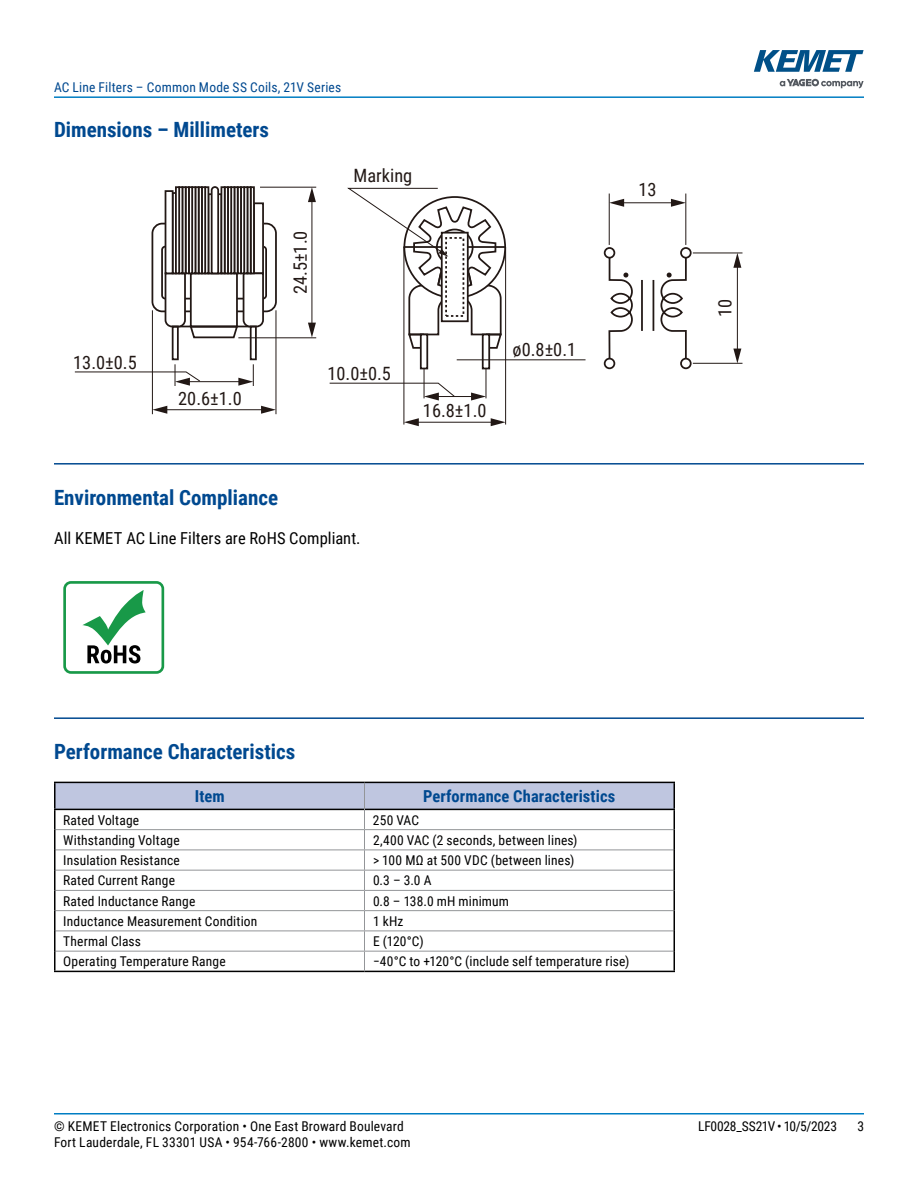
<style>
.page{position:relative;width:918px;height:1188px;background:#fff}
.page>*{position:absolute;margin:0;border:0;box-sizing:border-box;transform-origin:0 0}
.t1{font:700 21px "Roboto Condensed";color:#004990}
.t2{font:18.3px "Roboto Condensed";color:#221815}
.t3{font:16.5px "Roboto Condensed";letter-spacing:.005em;color:#000}
.t4{font:700 16.5px "Roboto Condensed";letter-spacing:.005em;color:#004990}
.t5{font:13.5px "Roboto Condensed";letter-spacing:.015em;color:#000}
.t6{font:13.5px "Roboto Condensed";letter-spacing:.015em;color:#004990}
.t7{font:13.5px "Roboto Condensed";letter-spacing:-.02em;color:#000}
</style>
<div class="page">
<hr style="left:54px;top:1113px;width:810px;height:2px;background:#007dc3">
<hr style="left:54px;top:96px;width:810px;height:2px;background:#007dc3">
<svg style="left:780px;top:79px;width:84px;height:9px"></svg>
<svg style="left:754px;top:50px;width:110px;height:22px"></svg>
<hr style="left:54px;top:463px;width:810px;height:2px;background:#004990">
<hr style="left:54px;top:717px;width:810px;height:2px;background:#004990">
<hr style="left:404px;top:246px;width:101px;height:2px;background:#221815">
<div style="left:152px;top:223px;width:125px;height:89px;border:2px solid #221815;border-radius:10px"></div>
<div style="left:161px;top:246px;width:106px;height:53px;border:2px solid #221815;border-radius:3px"></div>
<svg style="left:164px;top:186px;width:101px;height:154px"></svg>
<div style="left:250px;top:186px;width:5px;height:88px;border:2px solid #221815"></div>
<div style="left:247px;top:186px;width:5px;height:88px;border:2px solid #221815"></div>
<div style="left:243px;top:186px;width:5px;height:88px;border:2px solid #221815"></div>
<div style="left:240px;top:186px;width:5px;height:88px;border:2px solid #221815"></div>
<div style="left:237px;top:186px;width:5px;height:88px;border:2px solid #221815"></div>
<div style="left:234px;top:186px;width:5px;height:88px;border:2px solid #221815"></div>
<div style="left:230px;top:186px;width:5px;height:88px;border:2px solid #221815"></div>
<div style="left:227px;top:186px;width:5px;height:88px;border:2px solid #221815"></div>
<div style="left:224px;top:186px;width:5px;height:88px;border:2px solid #221815"></div>
<div style="left:221px;top:186px;width:5px;height:88px;border:2px solid #221815"></div>
<div style="left:204px;top:186px;width:5px;height:88px;border:2px solid #221815"></div>
<div style="left:166px;top:191px;width:7px;height:82px;background:#fff"></div>
<div style="left:165px;top:190px;width:9px;height:84px;border:2px solid #221815"></div>
<div style="left:172px;top:326px;width:7px;height:34px;border:2px solid #221815"></div>
<div style="left:250px;top:326px;width:7px;height:34px;border:2px solid #221815"></div>
<div style="left:201px;top:186px;width:5px;height:88px;border:2px solid #221815"></div>
<div style="left:198px;top:186px;width:5px;height:88px;border:2px solid #221815"></div>
<div style="left:195px;top:186px;width:5px;height:88px;border:2px solid #221815"></div>
<div style="left:191px;top:186px;width:5px;height:88px;border:2px solid #221815"></div>
<div style="left:188px;top:186px;width:5px;height:88px;border:2px solid #221815"></div>
<div style="left:185px;top:186px;width:5px;height:88px;border:2px solid #221815"></div>
<div style="left:182px;top:186px;width:5px;height:88px;border:2px solid #221815"></div>
<div style="left:178px;top:186px;width:5px;height:88px;border:2px solid #221815"></div>
<div style="left:175px;top:186px;width:5px;height:88px;border:2px solid #221815"></div>
<div style="left:420px;top:334px;width:8px;height:35px;border:2px solid #221815"></div>
<div style="left:482px;top:334px;width:8px;height:35px;border:2px solid #221815"></div>
<hr style="left:693px;top:252px;width:49px;height:1px;background:#221815">
<hr style="left:693px;top:363px;width:49px;height:1px;background:#221815">
<hr style="left:737px;top:265px;width:1px;height:86px;background:#221815">
<svg style="left:733px;top:349px;width:8px;height:14px"></svg>
<svg style="left:733px;top:253px;width:8px;height:15px"></svg>
<hr style="left:609px;top:194px;width:1px;height:51px;background:#221815">
<hr style="left:621px;top:202px;width:53px;height:1px;background:#221815">
<svg style="left:609px;top:199px;width:15px;height:8px"></svg>
<svg style="left:671px;top:199px;width:14px;height:8px"></svg>
<hr style="left:685px;top:194px;width:1px;height:51px;background:#221815">
<hr style="left:457px;top:359px;width:129px;height:1px;background:#221815">
<svg style="left:347px;top:187px;width:156px;height:163px"></svg>
<hr style="left:152px;top:310px;width:1px;height:104px;background:#221815">
<hr style="left:276px;top:310px;width:1px;height:104px;background:#221815">
<hr style="left:238px;top:337px;width:78px;height:1px;background:#221815">
<hr style="left:260px;top:187px;width:56px;height:1px;background:#221815">
<hr style="left:165px;top:409px;width:99px;height:1px;background:#221815">
<svg style="left:152px;top:406px;width:15px;height:8px"></svg>
<svg style="left:261px;top:406px;width:15px;height:8px"></svg>
<hr style="left:187px;top:381px;width:54px;height:1px;background:#221815">
<svg style="left:238px;top:364px;width:16px;height:22px"></svg>
<hr style="left:311px;top:199px;width:1px;height:126px;background:#221815">
<svg style="left:308px;top:323px;width:8px;height:15px"></svg>
<svg style="left:308px;top:187px;width:8px;height:15px"></svg>
<svg style="left:74px;top:364px;width:127px;height:22px"></svg>
<hr style="left:505px;top:247px;width:1px;height:178px;background:#221815">
<hr style="left:403px;top:247px;width:1px;height:178px;background:#221815">
<hr style="left:424px;top:368px;width:1px;height:30px;background:#221815">
<hr style="left:486px;top:368px;width:1px;height:30px;background:#221815">
<hr style="left:436px;top:396px;width:38px;height:1px;background:#221815">
<svg style="left:471px;top:393px;width:15px;height:8px"></svg>
<hr style="left:416px;top:422px;width:77px;height:1px;background:#221815">
<svg style="left:404px;top:418px;width:15px;height:8px"></svg>
<svg style="left:491px;top:418px;width:15px;height:8px"></svg>
<svg style="left:329px;top:382px;width:126px;height:19px"></svg>
<div style="left:604px;top:247px;width:11px;height:12px;border:2px solid #221815;border-radius:50%"></div>
<div style="left:604px;top:358px;width:11px;height:11px;border:2px solid #221815;border-radius:50%"></div>
<svg style="left:608px;top:256px;width:25px;height:104px"></svg>
<div style="left:680px;top:247px;width:12px;height:12px;border:2px solid #221815;border-radius:50%"></div>
<div style="left:680px;top:358px;width:12px;height:11px;border:2px solid #221815;border-radius:50%"></div>
<svg style="left:660px;top:256px;width:28px;height:104px"></svg>
<hr style="left:641px;top:280px;width:2px;height:51px;background:#221815">
<hr style="left:653px;top:280px;width:1px;height:51px;background:#221815">
<div style="left:63px;top:581px;width:101px;height:93px;border:3px solid #189948;border-radius:6px"></div>
<svg style="left:82px;top:590px;width:64px;height:74px"></svg>
<hr style="left:54px;top:809px;width:310px;height:1px;background:#000">
<hr style="left:54px;top:782px;width:310px;height:1px;background:#000">
<hr style="left:54px;top:783px;width:2px;height:26px;background:#000">
<hr style="left:54px;top:810px;width:2px;height:20px;background:#000">
<hr style="left:54px;top:830px;width:2px;height:20px;background:#000">
<hr style="left:54px;top:850px;width:2px;height:20px;background:#000">
<hr style="left:54px;top:870px;width:2px;height:20px;background:#000">
<hr style="left:54px;top:890px;width:2px;height:21px;background:#000">
<hr style="left:54px;top:911px;width:2px;height:20px;background:#000">
<hr style="left:54px;top:931px;width:2px;height:20px;background:#000">
<hr style="left:54px;top:951px;width:2px;height:20px;background:#000">
<hr style="left:54px;top:971px;width:310px;height:1px;background:#000">
<hr style="left:364px;top:971px;width:311px;height:1px;background:#000">
<svg style="left:55px;top:782px;width:620px;height:189px"></svg>
<p class="t6" style="left:54px;top:78px;width:289px">AC Line Filters – Common Mode SS Coils, 21V Series</p>
<h1 class="t1" style="left:54px;top:115px;width:217px">Dimensions – Millimeters</h1>
<h2 class="t2" style="left:354px;top:163px;width:60px">Marking</h2>
<h2 class="t2" style="left:287px;top:294px;width:65px;rotate:-90deg">24.5±1.0</h2>
<h2 class="t2" style="left:73px;top:350px;width:65px">13.0±0.5</h2>
<h2 class="t2" style="left:178px;top:386px;width:65px">20.6±1.0</h2>
<h2 class="t2" style="left:327px;top:361px;width:65px">10.0±0.5</h2>
<h2 class="t2" style="left:423px;top:398px;width:65px">16.8±1.0</h2>
<h2 class="t2" style="left:513px;top:336px;width:65px">ø0.8±0.1</h2>
<h1 class="t1" style="left:54px;top:483px;width:226px">Environmental Compliance</h1>
<p class="t3" style="left:54px;top:527px;width:308px">All KEMET AC Line Filters are RoHS Compliant.</p>
<h2 class="t2" style="left:638px;top:177px;width:20px">13</h2>
<h2 class="t2" style="left:712px;top:317px;width:20px;rotate:-90deg">10</h2>
<h1 class="t1" style="left:54px;top:737px;width:243px">Performance Characteristics</h1>
<p class="t4" style="left:195px;top:785px;width:31px">Item</p>
<p class="t4" style="left:423px;top:785px;width:194px">Performance Characteristics</p>
<p class="t5" style="left:63px;top:810px;width:77px">Rated Voltage</p>
<p class="t5" style="left:373px;top:810px;width:48px">250 VAC</p>
<p class="t5" style="left:63px;top:831px;width:118px">Withstanding Voltage</p>
<p class="t5" style="left:373px;top:831px;width:206px">2,400 VAC (2 seconds, between lines)</p>
<p class="t5" style="left:63px;top:851px;width:118px">Insulation Resistance</p>
<p class="t5" style="left:373px;top:851px;width:203px">&gt; 100 MΩ at 500 VDC (between lines)</p>
<p class="t5" style="left:63px;top:871px;width:113px">Rated Current Range</p>
<p class="t5" style="left:373px;top:871px;width:60px">0.3 – 3.0 A</p>
<p class="t5" style="left:63px;top:891px;width:134px">Rated Inductance Range</p>
<p class="t5" style="left:373px;top:891px;width:138px">0.8 – 138.0 mH minimum</p>
<p class="t5" style="left:63px;top:912px;width:196px">Inductance Measurement Condition</p>
<p class="t5" style="left:373px;top:912px;width:32px">1 kHz</p>
<p class="t5" style="left:63px;top:932px;width:79px">Thermal Class</p>
<p class="t5" style="left:373px;top:932px;width:52px">E (120°C)</p>
<p class="t5" style="left:63px;top:952px;width:164px">Operating Temperature Range</p>
<p class="t5" style="left:373px;top:952px;width:258px">−40°C to +120°C (include self temperature rise)</p>
<p class="t5" style="left:54px;top:1116px;width:351px">© KEMET Electronics Corporation • One East Broward Boulevard</p>
<p class="t7" style="left:698px;top:1116px;width:140px">LF0028_SS21V • 10/5/2023</p>
<p class="t5" style="left:857px;top:1116px;width:8px">3</p>
<p class="t5" style="left:54px;top:1133px;width:358px">Fort Lauderdale, FL 33301 USA • 954-766-2800 • www.kemet.com</p>
</div>
